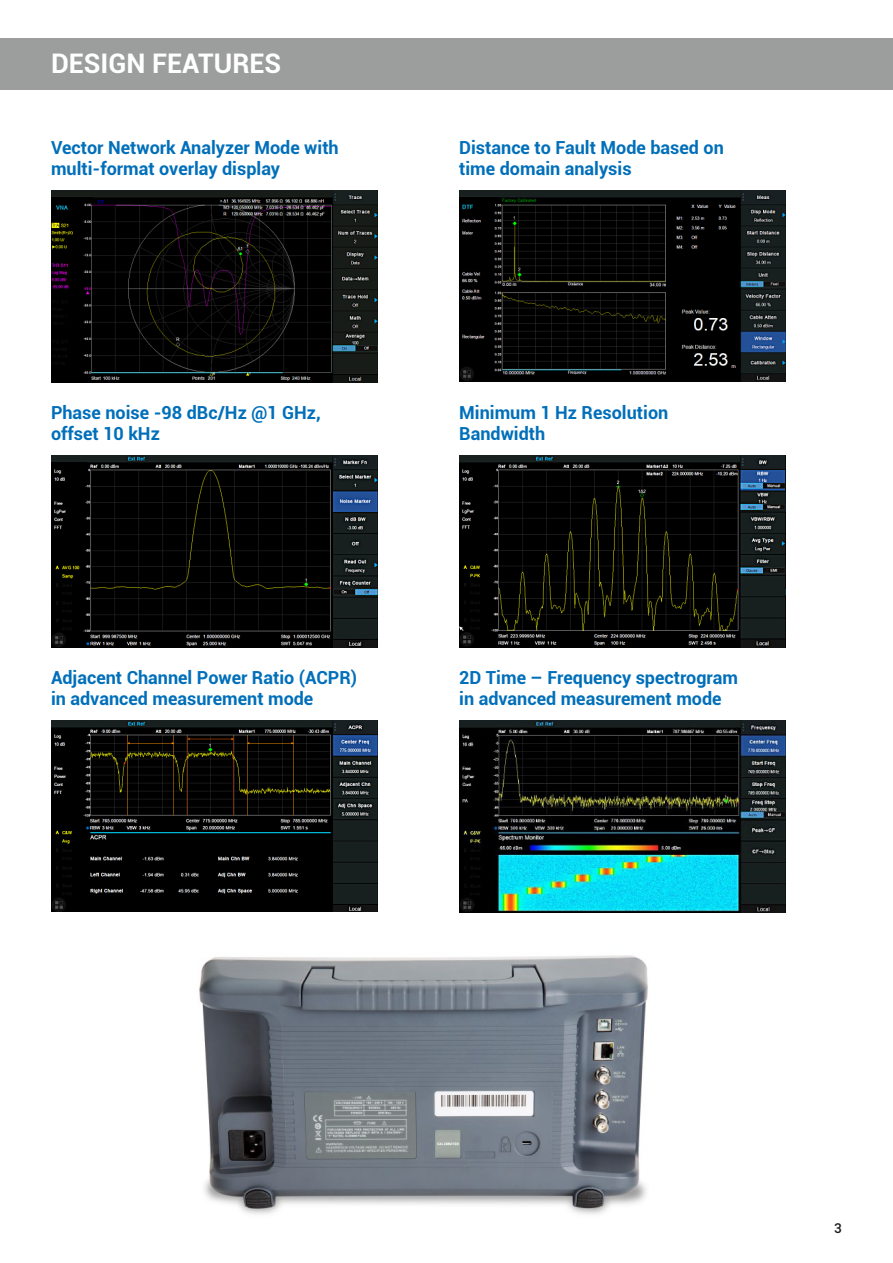
<style>
.page{position:relative;width:893px;height:1263px;background:#fff}
.page>*{position:absolute;margin:0;border:0;box-sizing:border-box;transform-origin:0 0}
.t1{font:700 27px "Roboto";color:#fff}
.t2{font:700 18px/21px "Roboto";color:#006fba}
.t3{font:500 13.5px "Roboto";color:#1a1a18}
</style>
<div class="page">
<div style="left:0;top:38px;width:893px;height:51px;background:#9c9d9d"></div>
<img style="left:51px;top:456px;width:327px;height:191px">
<img style="left:459px;top:456px;width:327px;height:191px">
<img style="left:459px;top:191px;width:327px;height:191px">
<img style="left:51px;top:191px;width:327px;height:191px">
<img style="left:51px;top:721px;width:327px;height:191px">
<img style="left:459px;top:721px;width:327px;height:191px">
<img style="left:199px;top:955px;width:449px;height:260px">
<h1 class="t1" style="left:51px;top:45px;width:232px">DESIGN FEATURES</h1>
<p class="t2" style="left:51px;top:136px;width:289px">Vector Network Analyzer Mode with multi-format overlay display</p>
<p class="t2" style="left:459px;top:136px;width:266px">Distance to Fault Mode based on time domain analysis</p>
<p class="t2" style="left:51px;top:401px;width:271px">Phase noise -98 dBc/Hz @1 GHz, offset 10 kHz</p>
<p class="t2" style="left:459px;top:401px;width:211px">Minimum 1 Hz Resolution<br>Bandwidth</p>
<p class="t2" style="left:51px;top:666px;width:308px">Adjacent Channel Power Ratio (ACPR) in advanced measurement mode</p>
<p class="t2" style="left:459px;top:666px;width:280px">2D Time – Frequency spectrogram in advanced measurement mode</p>
<p class="t3" style="left:834px;top:1219px;width:9px">3</p>
</div>
